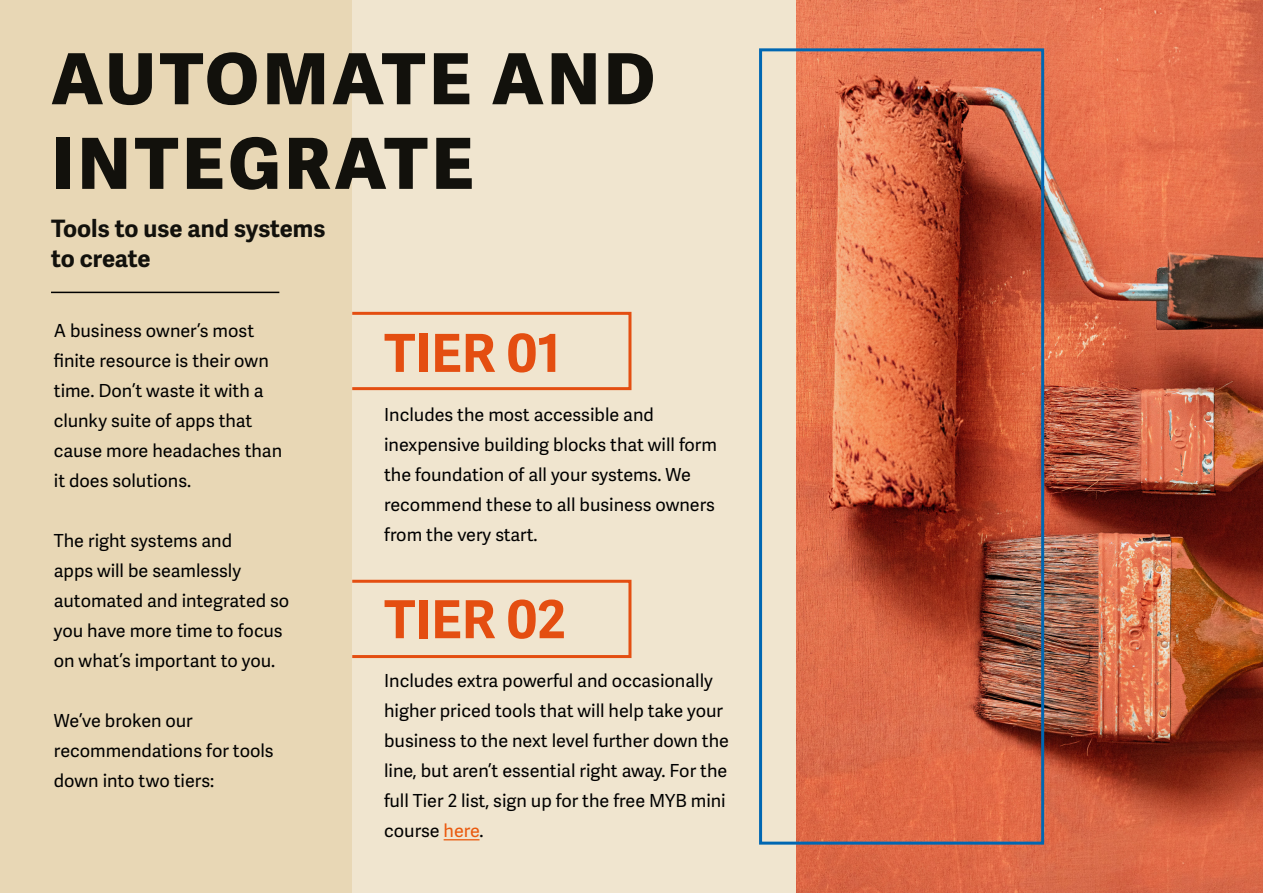
<style>
.page{position:relative;width:1263px;height:893px;background:#f0e5cf}
.page>*{position:absolute;margin:0;border:0;box-sizing:border-box;transform-origin:0 0}
.t1{font:800 70.5px/84.6px "Adelle Sans";letter-spacing:.06em;color:#12110c}
.t2{font:700 52.5px "Adelle Sans";color:#e44e11}
.t3{font:700 24px/30px "Adelle Sans";letter-spacing:-.005em;color:#12110c}
.t4{font:18px/30px "Adelle Sans";color:#000}
.s1{color:#ea580c}
</style>
<div class="page">
<div style="left:0;top:0;width:352px;height:893px;background:#e8d7b5"></div>
<hr style="left:51px;top:292px;width:228px;height:1px;background:#000">
<hr style="left:444px;top:839px;width:35px;height:1px;background:#ea580c">
<div style="left:351px;top:312px;width:280px;height:78px;border:3px solid #e44e11"></div>
<div style="left:351px;top:580px;width:280px;height:78px;border:3px solid #e44e11"></div>
<img style="left:796px;top:0;width:467px;height:893px">
<div style="left:759px;top:48px;width:285px;height:797px;border:3px solid #0067b2"></div>
<h1 class="t1" style="left:52px;top:38px;width:605px">AUTOMATE AND<br>INTEGRATE</h1>
<h3 class="t3" style="left:51px;top:214px;width:276px">Tools to use and systems to create</h3>
<p class="t4" style="left:54px;top:316px;width:230px">A business owner’s most finite resource is their own time. Don’t waste it with a clunky suite of apps that cause more headaches than it does solutions.</p>
<p class="t4" style="left:54px;top:526px;width:237px">The right systems and<br>apps will be seamlessly automated and integrated so you have more time to focus on what’s important to you.</p>
<p class="t4" style="left:54px;top:706px;width:221px">We’ve broken our recommendations for tools down into two tiers:</p>
<h2 class="t2" style="left:384px;top:322px;width:178px">TIER 01</h2>
<p class="t4" style="left:384px;top:400px;width:334px">Includes the most accessible and inexpensive building blocks that will form the foundation of all your systems. We recommend these to all business owners from the very start.</p>
<h2 class="t2" style="left:384px;top:588px;width:183px">TIER 02</h2>
<p class="t4" style="left:384px;top:666px;width:346px">Includes extra powerful and occasionally higher priced tools that will help take your business to the next level further down the line, but aren’t essential right away. For the full Tier 2 list, sign up for the free MYB mini course <span class="s1">here</span>.</p>
</div>
